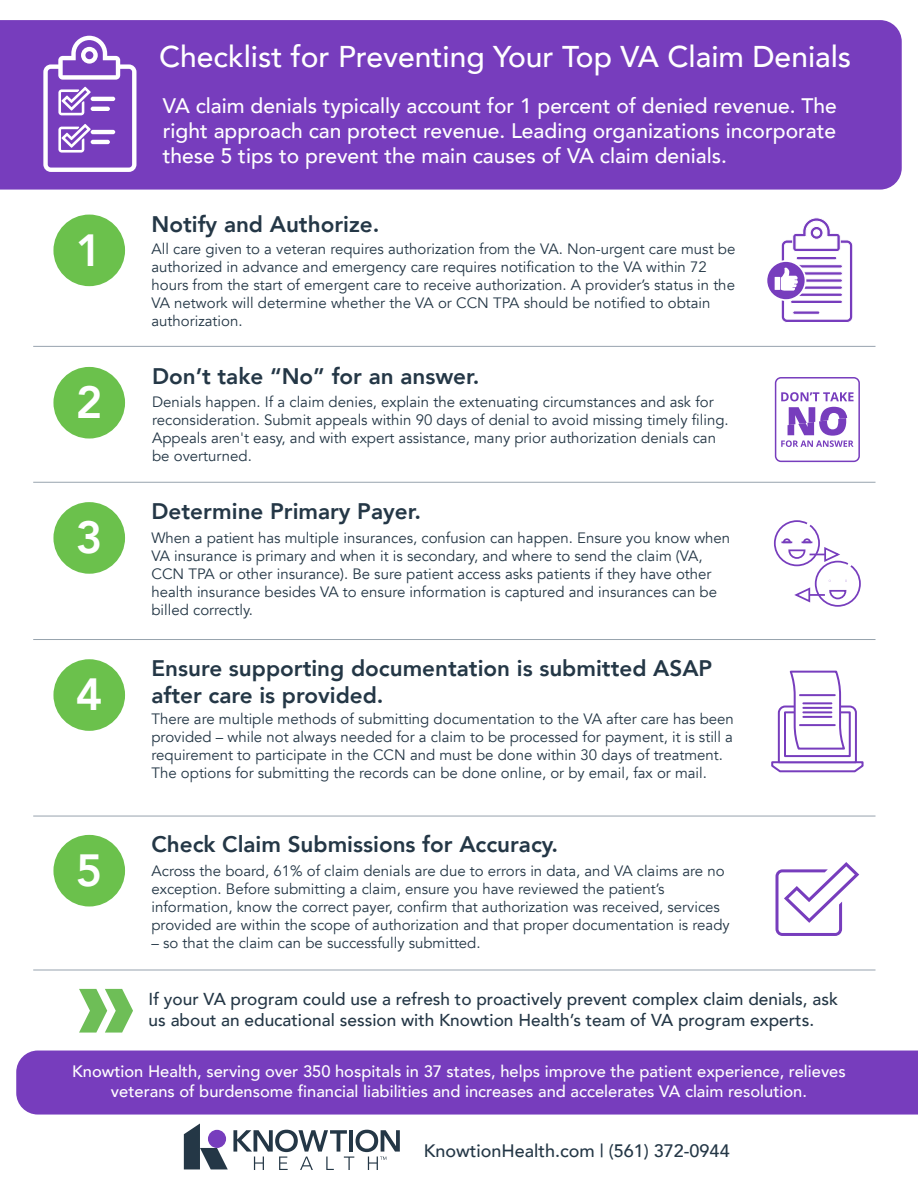
<style>
.page{position:relative;width:918px;height:1188px;background:#fff}
.page>*{position:absolute;margin:0;border:0;box-sizing:border-box;transform-origin:0 0}
.t1{font:800 45px "Avenir";color:#fff}
.t2{font:500 30px "Avenir";color:#fff}
.t3{font:800 22.5px/27px "Avenir";color:#243746}
.t4{font:500 21px/25.2px "Avenir";color:#fff;text-align:justify}
.t5{font:500 18px "Avenir";color:#243746}
.t6{font:500 17.25px/20.7px "Avenir";color:#243746}
.t7{font:500 16.5px/19.8px "Avenir";color:#fff;text-align:center}
.t8{font:15px/18px "Avenir";color:#243746}
</style>
<div class="page">
<div style="left:0;top:20px;width:902px;height:170px;background:#773dbd"></div>
<div style="left:16px;top:1051px;width:902px;height:64px;background:#773dbd"></div>
<svg style="left:771px;top:672px;width:93px;height:101px"></svg>
<hr style="left:800px;top:694px;width:35px;height:2px;background:#773dbd">
<hr style="left:803px;top:702px;width:28px;height:2px;background:#773dbd">
<hr style="left:803px;top:707px;width:28px;height:2px;background:#773dbd">
<hr style="left:803px;top:711px;width:28px;height:2px;background:#773dbd">
<hr style="left:803px;top:716px;width:28px;height:2px;background:#773dbd">
<hr style="left:800px;top:724px;width:35px;height:2px;background:#773dbd">
<svg style="left:776px;top:862px;width:83px;height:74px"></svg>
<div style="left:775px;top:377px;width:85px;height:85px;border:2px solid #773dbd;border-radius:5px"></div>
<svg style="left:781px;top:392px;width:73px;height:9px"></svg>
<svg style="left:781px;top:407px;width:73px;height:40px"></svg>
<svg style="left:773px;top:520px;width:88px;height:87px"></svg>
<svg style="left:43px;top:36px;width:93px;height:136px"></svg>
<div style="left:53px;top:215px;width:72px;height:71px;background:#6bc14c;border-radius:50%"></div>
<hr style="left:33px;top:346px;width:843px;height:1px;background:#97a3ae">
<hr style="left:33px;top:482px;width:843px;height:1px;background:#97a3ae">
<hr style="left:33px;top:639px;width:843px;height:1px;background:#97a3ae">
<hr style="left:33px;top:816px;width:843px;height:1px;background:#97a3ae">
<hr style="left:33px;top:970px;width:843px;height:1px;background:#97a3ae">
<div style="left:53px;top:367px;width:72px;height:72px;background:#6bc14c;border-radius:50%"></div>
<div style="left:53px;top:502px;width:72px;height:72px;background:#6bc14c;border-radius:50%"></div>
<div style="left:53px;top:659px;width:72px;height:72px;background:#6bc14c;border-radius:50%"></div>
<div style="left:53px;top:835px;width:72px;height:71px;background:#6bc14c;border-radius:50%"></div>
<svg style="left:184px;top:1124px;width:216px;height:46px"></svg>
<svg style="left:767px;top:217px;width:86px;height:106px"></svg>
<div style="left:775px;top:277px;width:5px;height:13px;background:#fff"></div>
<svg style="left:79px;top:989px;width:54px;height:44px"></svg>
<h2 class="t2" style="left:159px;top:30px;width:694px">Checklist for Preventing Your Top VA Claim Denials</h2>
<h1 class="t1" style="left:76px;top:215px;width:28px">1</h1>
<h1 class="t1" style="left:76px;top:367px;width:28px">2</h1>
<h1 class="t1" style="left:76px;top:503px;width:28px">3</h1>
<h1 class="t1" style="left:76px;top:660px;width:28px">4</h1>
<h1 class="t1" style="left:76px;top:835px;width:28px">5</h1>
<h3 class="t4" style="left:163px;top:92px;width:675px">VA claim denials typically account for 1 percent of denied revenue. The right approach can protect revenue. Leading organizations incorporate these 5 tips to prevent the main causes of VA claim denials.</h3>
<h3 class="t3" style="left:151px;top:210px;width:229px">Notify and Authorize.</h3>
<p class="t8" style="left:151px;top:240px;width:585px">All care given to a veteran requires authorization from the VA. Non-urgent care must be authorized in advance and emergency care requires notification to the VA within 72 hours from the start of emergent care to receive authorization. A provider’s status in the VA network will determine whether the VA or CCN TPA should be notified to obtain authorization.</p>
<h3 class="t3" style="left:152px;top:363px;width:329px">Don’t take “No” for an answer.</h3>
<p class="t8" style="left:152px;top:393px;width:578px">Denials happen. If a claim denies, explain the extenuating circumstances and ask for reconsideration. Submit appeals within 90 days of denial to avoid missing timely filing.<br>Appeals aren't easy, and with expert assistance, many prior authorization denials can be overturned.</p>
<h3 class="t3" style="left:151px;top:498px;width:271px">Determine Primary Payer.</h3>
<p class="t8" style="left:151px;top:530px;width:580px">When a patient has multiple insurances, confusion can happen. Ensure you know when VA insurance is primary and when it is secondary, and where to send the claim (VA, CCN TPA or other insurance). Be sure patient access asks patients if they have other health insurance besides VA to ensure information is captured and insurances can be billed correctly.</p>
<h3 class="t3" style="left:151px;top:655px;width:562px">Ensure supporting documentation is submitted ASAP after care is provided.</h3>
<p class="t8" style="left:151px;top:710px;width:584px">There are multiple methods of submitting documentation to the VA after care has been provided – while not always needed for a claim to be processed for payment, it is still a requirement to participate in the CCN and must be done within 30 days of treatment.<br>The options for submitting the records can be done online, or by email, fax or mail.</p>
<h3 class="t3" style="left:151px;top:831px;width:408px">Check Claim Submissions for Accuracy.</h3>
<p class="t8" style="left:151px;top:862px;width:580px">Across the board, 61% of claim denials are due to errors in data, and VA claims are no exception. Before submitting a claim, ensure you have reviewed the patient’s information, know the correct payer, confirm that authorization was received, services provided are within the scope of authorization and that proper documentation is ready</p>
<p class="t8" style="left:151px;top:934px;width:331px">– so that the claim can be successfully submitted.</p>
<p class="t6" style="left:149px;top:988px;width:691px">If your VA program could use a refresh to proactively prevent complex claim denials, ask us about an educational session with Knowtion Health’s team of VA program experts.</p>
<p class="t7" style="left:72px;top:1061px;width:775px">Knowtion Health, serving over 350 hospitals in 37 states, helps improve the patient experience, relieves veterans of burdensome financial liabilities and increases and accelerates VA claim resolution.</p>
<p class="t5" style="left:424px;top:1136px;width:307px">KnowtionHealth.com | (561) 372-0944</p>
</div>
